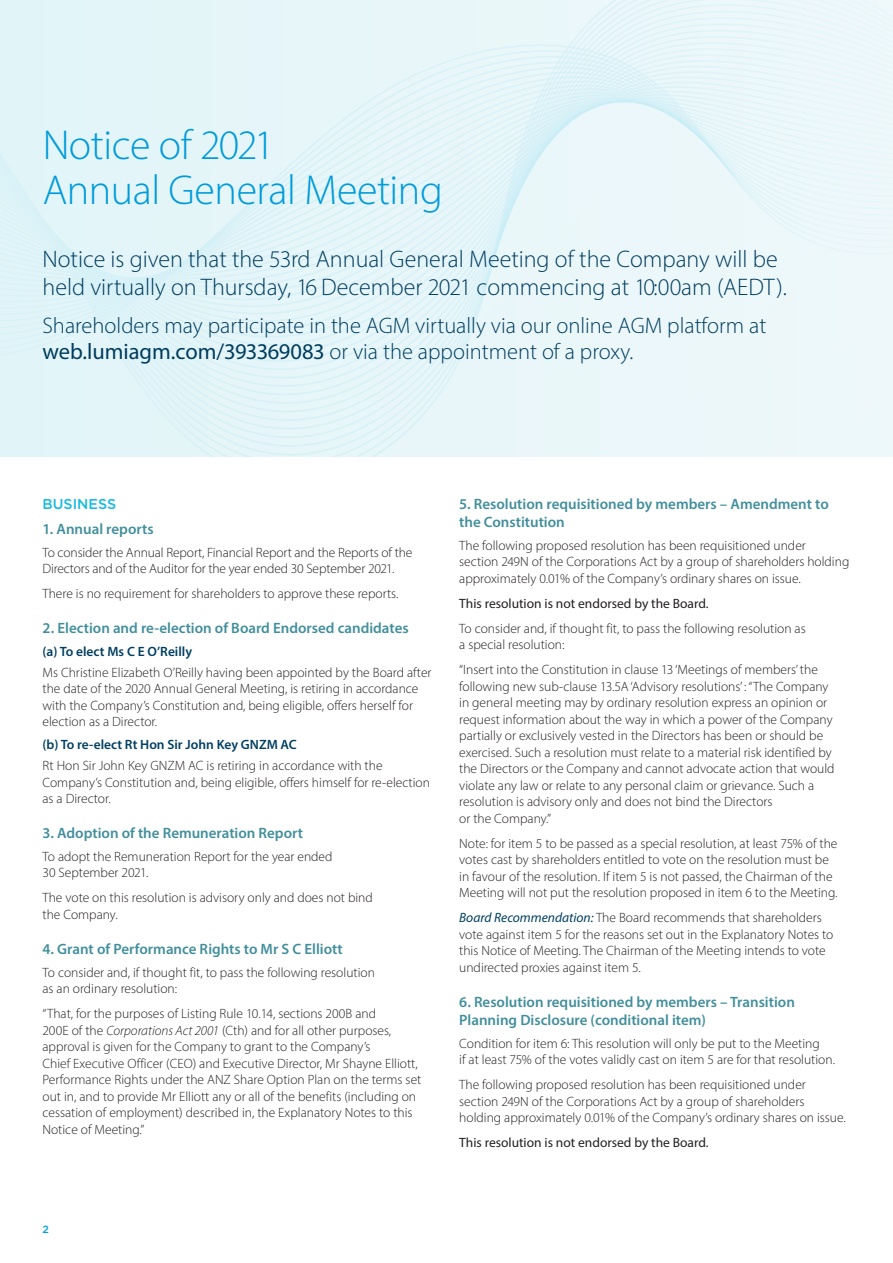
<style>
.page{position:relative;width:893px;height:1263px;background:#fff}
.page>*{position:absolute;margin:0;border:0;box-sizing:border-box;transform-origin:0 0}
.t1{font:300 42px/45px "Myriad Pro";letter-spacing:-.01em;color:#00a2e1}
.t2{font:300 24px/28.5px "Myriad Pro";color:#003f61}
.t3{font:300 22.5px/25.5px "Myriad Pro";color:#003f61}
.NoM_Heading_L3{font:600 15px/18px "Myriad Pro";color:#428f9c}
.NoM_Heading_L2{font:500 14.25px "Gotham";color:#15bae3}
.Body_Copy_9_11{font:300 13.5px/16.5px "Myriad Pro";color:#231f20}
.NoM_Heading_L3-2{font:300 13.5px/16.5px "Myriad Pro";color:#231f20}
.Body_Copy_9_11-2{font:13.5px "Myriad Pro";color:#231f20}
.NoM_Heading_L4{font:600 13.5px "Myriad Pro";color:#003f61}
.t4{font:500 10.5px "Gotham";color:#00a2e1}
.s1{font-weight:400}
.s2{font-style:italic}
.s3{font-weight:400;font-style:italic;color:#003f61}
</style>
<div class="page">
<svg style="left:0;top:0;width:893px;height:456px;background:#e6f5f8"></svg>
<h1 class="t1" style="left:43px;top:122px;width:402px">Notice of 2021<br>Annual General Meeting</h1>
<h2 class="t2" style="left:43px;top:244px;width:746px">Notice is given that the 53rd Annual General Meeting of the Company will be held virtually on Thursday, 16 December 2021 commencing at 10:00am (AEDT).</h2>
<h3 class="t3" style="left:43px;top:313px;width:725px">Shareholders may participate in the AGM virtually via our online AGM platform at <span class="s1">web.lumiagm.com/393369083</span> or via the appointment of a proxy.</h3>
<p class="NoM_Heading_L2" style="left:43px;top:496px;width:75px">BUSINESS</p>
<p class="NoM_Heading_L3" style="left:43px;top:519px;width:113px">1. Annual reports</p>
<p class="Body_Copy_9_11" style="left:43px;top:544px;width:371px">To consider the Annual Report, Financial Report and the Reports of the<br>Directors and of the Auditor for the year ended 30 September 2021.</p>
<p class="Body_Copy_9_11" style="left:43px;top:585px;width:357px">There is no requirement for shareholders to approve these reports.</p>
<p class="NoM_Heading_L3" style="left:43px;top:619px;width:368px">2. Election and re-election of Board Endorsed candidates</p>
<p class="NoM_Heading_L4" style="left:43px;top:643px;width:151px">(a) To elect Ms C E O’Reilly</p>
<p class="NoM_Heading_L3-2" style="left:43px;top:664px;width:390px">Ms Christine Elizabeth O’Reilly having been appointed by the Board after the date of the 2020 Annual General Meeting, is retiring in accordance with the Company’s Constitution and, being eligible, offers herself for election as a Director.</p>
<p class="NoM_Heading_L4" style="left:43px;top:736px;width:256px">(b) To re-elect Rt Hon Sir John Key GNZM AC</p>
<p class="Body_Copy_9_11" style="left:43px;top:757px;width:389px">Rt Hon Sir John Key GNZM AC is retiring in accordance with the<br>Company’s Constitution and, being eligible, offers himself for re-election as a Director.</p>
<p class="NoM_Heading_L3" style="left:43px;top:824px;width:262px">3. Adoption of the Remuneration Report</p>
<p class="Body_Copy_9_11" style="left:43px;top:848px;width:291px">To adopt the Remuneration Report for the year ended<br>30 September 2021.</p>
<p class="Body_Copy_9_11" style="left:43px;top:889px;width:332px">The vote on this resolution is advisory only and does not bind the Company.</p>
<p class="NoM_Heading_L3" style="left:43px;top:939px;width:302px">4. Grant of Performance Rights to Mr S C Elliott</p>
<p class="Body_Copy_9_11" style="left:43px;top:964px;width:334px">To consider and, if thought fit, to pass the following resolution as an ordinary resolution:</p>
<p class="Body_Copy_9_11" style="left:43px;top:1005px;width:380px">“That, for the purposes of Listing Rule 10.14, sections 200B and<br>200E of the <span class="s2">Corporations Act 2001</span> (Cth) and for all other purposes, approval is given for the Company to grant to the Company’s<br>Chief Executive Officer (CEO) and Executive Director, Mr Shayne Elliott, Performance Rights under the ANZ Share Option Plan on the terms set out in, and to provide Mr Elliott any or all of the benefits (including on cessation of employment) described in, the Explanatory Notes to this Notice of Meeting.”</p>
<p class="NoM_Heading_L3" style="left:459px;top:494px;width:371px">5. Resolution requisitioned by members – Amendment to the Constitution</p>
<p class="Body_Copy_9_11" style="left:459px;top:537px;width:392px">The following proposed resolution has been requisitioned under<br>section 249N of the Corporations Act by a group of shareholders holding approximately 0.01% of the Company’s ordinary shares on issue.</p>
<p class="Body_Copy_9_11-2" style="left:459px;top:595px;width:251px">This resolution is not endorsed by the Board.</p>
<p class="Body_Copy_9_11" style="left:459px;top:620px;width:348px">To consider and, if thought fit, to pass the following resolution as a special resolution:</p>
<p class="Body_Copy_9_11" style="left:459px;top:661px;width:377px">“Insert into the Constitution in clause 13 ‘Meetings of members’ the following new sub-clause 13.5A ‘Advisory resolutions’ : “The Company in general meeting may by ordinary resolution express an opinion or request information about the way in which a power of the Company partially or exclusively vested in the Directors has been or should be exercised. Such a resolution must relate to a material risk identified by the Directors or the Company and cannot advocate action that would violate any law or relate to any personal claim or grievance. Such a resolution is advisory only and does not bind the Directors<br>or the Company.”</p>
<p class="Body_Copy_9_11" style="left:459px;top:835px;width:380px">Note: for item 5 to be passed as a special resolution, at least 75% of the votes cast by shareholders entitled to vote on the resolution must be in favour of the resolution. If item 5 is not passed, the Chairman of the Meeting will not put the resolution proposed in item 6 to the Meeting.</p>
<p class="Body_Copy_9_11" style="left:459px;top:909px;width:376px"><span class="s3">Board Recommendation:</span> The Board recommends that shareholders vote against item 5 for the reasons set out in the Explanatory Notes to this Notice of Meeting. The Chairman of the Meeting intends to vote undirected proxies against item 5.</p>
<p class="NoM_Heading_L3" style="left:459px;top:992px;width:337px">6. Resolution requisitioned by members – Transition<br>Planning Disclosure (conditional item)</p>
<p class="Body_Copy_9_11" style="left:459px;top:1035px;width:377px">Condition for item 6: This resolution will only be put to the Meeting<br>if at least 75% of the votes validly cast on item 5 are for that resolution.</p>
<p class="Body_Copy_9_11" style="left:459px;top:1076px;width:388px">The following proposed resolution has been requisitioned under section 249N of the Corporations Act by a group of shareholders holding approximately 0.01% of the Company’s ordinary shares on issue.</p>
<p class="Body_Copy_9_11-2" style="left:459px;top:1134px;width:251px">This resolution is not endorsed by the Board.</p>
<p class="t4" style="left:43px;top:1224px;width:8px">2</p>
</div>
